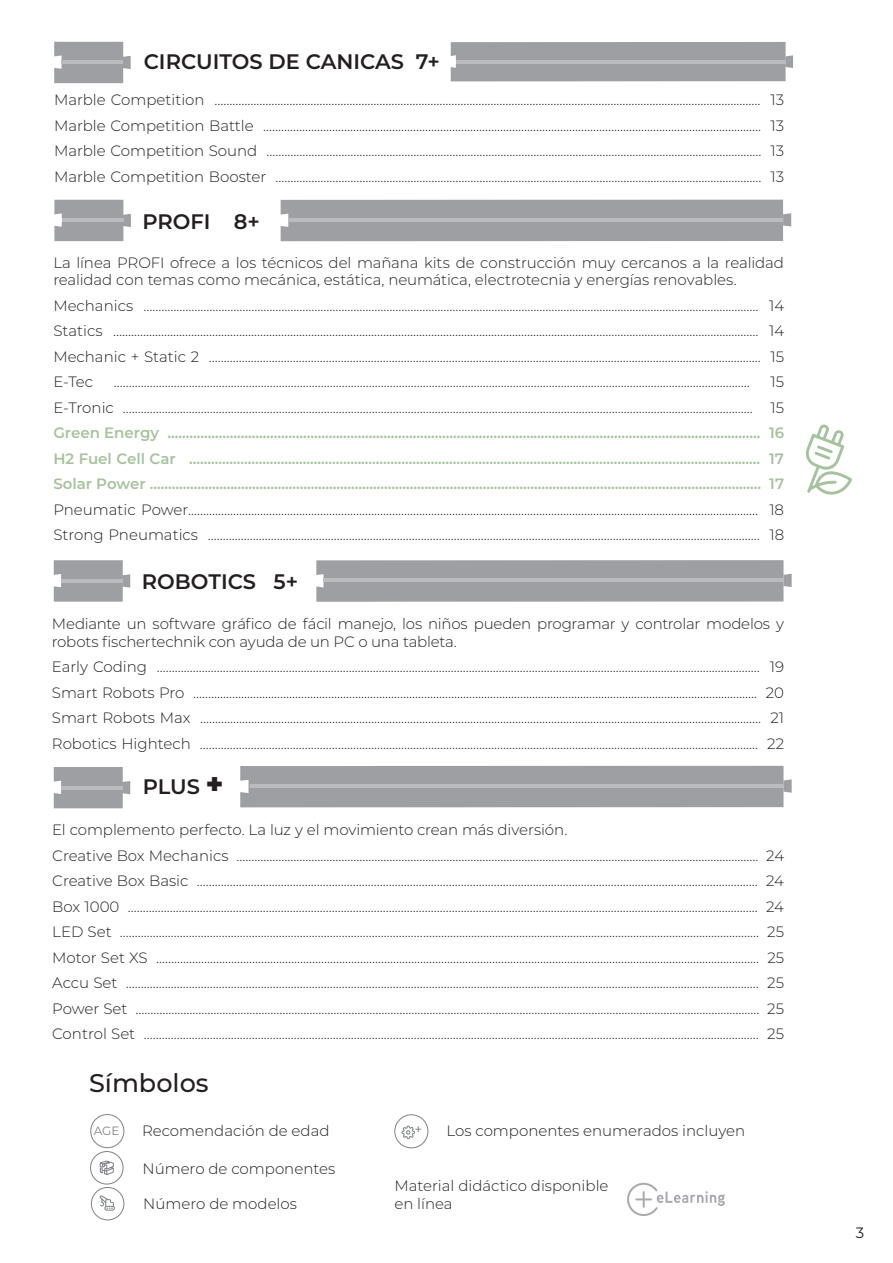
<style>
.page{position:relative;width:893px;height:1263px;background:#fff}
.page>*{position:absolute;margin:0;border:0;box-sizing:border-box;transform-origin:0 0}
.t1{font:500 25.5px "Montserrat";color:#231f20}
.t2{font:600 21px "Montserrat";color:#231f20}
.t3{font:300 15px/25.5px "Montserrat";color:#231f20}
.t4{font:600 15px/25.5px "Montserrat";color:#a7c29e;text-align:justify}
.t5{font:15px "Montserrat";color:#231f20}
.t6{font:100 13.8px "Montserrat";color:#7c7f81}
.t7{font:12px "Montserrat";color:#808285}
.s1{font-weight:900;font-size:28.5px}
</style>
<div class="page">
<svg style="left:805px;top:424px;width:47px;height:71px"></svg>
<div style="left:91px;top:1187px;width:33px;height:33px;border:1px solid #808285;border-radius:50%"></div>
<div style="left:90px;top:1151px;width:33px;height:33px;border:1px solid #808285;border-radius:50%"></div>
<div style="left:395px;top:1114px;width:33px;height:34px;border:1px solid #808285;border-radius:50%"></div>
<div style="left:104px;top:1206px;width:11px;height:4px;border:1px solid #7c7f81;border-radius:2px"></div>
<svg style="left:99px;top:1195px;width:15px;height:14px"></svg>
<svg style="left:99px;top:1160px;width:15px;height:15px"></svg>
<svg style="left:401px;top:1125px;width:14px;height:14px"></svg>
<svg style="left:54px;top:200px;width:77px;height:41px;background:#a8a9ac"></svg>
<hr style="left:62px;top:218px;width:61px;height:4px;background:#babbbe">
<svg style="left:54px;top:560px;width:76px;height:42px;background:#a8aaac"></svg>
<hr style="left:61px;top:579px;width:62px;height:4px;background:#babbbe">
<svg style="left:54px;top:767px;width:76px;height:41px;background:#a7a9ab"></svg>
<hr style="left:61px;top:786px;width:62px;height:3px;background:#babbbe">
<div style="left:91px;top:1114px;width:33px;height:34px;border:1px solid #808285;border-radius:50%"></div>
<svg style="left:627px;top:1183px;width:98px;height:33px"></svg>
<svg style="left:240px;top:766px;width:552px;height:41px;background:#a1a3a6"></svg>
<svg style="left:316px;top:560px;width:476px;height:42px;background:#a2a4a7"></svg>
<div style="left:281px;top:200px;width:510px;height:41px;background:#9d9fa2"></div>
<hr style="left:288px;top:219px;width:495px;height:3px;background:#babbbe">
<svg style="left:54px;top:42px;width:77px;height:41px;background:#a8aaac"></svg>
<hr style="left:62px;top:61px;width:61px;height:3px;background:#babbbe">
<svg style="left:450px;top:42px;width:343px;height:39px;background:#a2a3a6"></svg>
<h2 class="t2" style="left:144px;top:47px;width:298px">CIRCUITOS DE CANICAS 7+</h2>
<p class="t3" style="left:54px;top:87px;width:732px;text-align:justify">Marble Competition ...................................................................................................................................................................................... 13<br>Marble Competition Battle ...................................................................................................................................................................... 13<br>Marble Competition Sound ..................................................................................................................................................................... 13<br>Marble Competition Booster .................................................................................................................................................................. 13</p>
<h2 class="t2" style="left:142px;top:206px;width:119px">PROFI 8+</h2>
<p class="t3" style="left:53px;top:253px;width:732px;line-height:17.2px">La línea PROFI ofrece a los técnicos del mañana kits de construcción muy cercanos a la realidad realidad con temas como mecánica, estática, neumática, electrotecnia y energías renovables.</p>
<p class="t3" style="left:53px;top:292px;width:732px;text-align:justify">Mechanics ............................................................................................................................................................................................................. 14<br>Statics ....................................................................................................................................................................................................................... 14<br>Mechanic + Static 2 ........................................................................................................................................................................................ 15<br>E-Tec</p>
<p class="t3" style="left:114px;top:369px;width:638px">....................................................................................................................................................................................................................</p>
<p class="t3" style="left:53px;top:369px;width:732px;text-align:right">15<br>E-Tronic .................................................................................................................................................................................................................. 15</p>
<p class="t4" style="left:53px;top:419px;width:732px">Green Energy .................................................................................................................................................................. 16<br>H2 Fuel Cell Car ............................................................................................................................................................ 17<br>Solar Power ....................................................................................................................................................................... 17</p>
<p class="t3" style="left:53px;top:496px;width:732px">Pneumatic Power.............................................................................................................................................................................................. 18<br>Strong Pneumatics ........................................................................................................................................................................................ 18</p>
<h2 class="t2" style="left:142px;top:566px;width:158px">ROBOTICS 5+</h2>
<p class="t3" style="left:52px;top:614px;width:734px;line-height:18px">Mediante un software gráfico de fácil manejo, los niños pueden programar y controlar modelos y robots fischertechnik con ayuda de un PC o una tableta.</p>
<p class="t3" style="left:52px;top:654px;width:734px;text-align:justify">Early Coding ......................................................................................................................................................................................................... 19<br>Smart Robots Pro ............................................................................................................................................................................................ 20<br>Smart Robots Max ........................................................................................................................................................................................... 21<br>Robotics Hightech .......................................................................................................................................................................................... 22</p>
<h2 class="t2" style="left:143px;top:772px;width:82px">PLUS <span class="s1">+</span></h2>
<p class="t3" style="left:52px;top:817px;width:733px">El complemento perfecto. La luz y el movimiento crean más diversión.<br>Creative Box Mechanics .............................................................................................................................................................................. 24<br>Creative Box Basic ........................................................................................................................................................................................... 24<br>Box 1000 .................................................................................................................................................................................................................. 24<br>LED Set ..................................................................................................................................................................................................................... 25<br>Motor Set XS ......................................................................................................................................................................................................... 25<br>Accu Set ................................................................................................................................................................................................................... 25<br>Power Set ................................................................................................................................................................................................................ 25<br>Control Set ............................................................................................................................................................................................................. 25</p>
<h1 class="t1" style="left:89px;top:1065px;width:121px">Símbolos</h1>
<p class="t7" style="left:94px;top:1122px;width:27px">AGE</p>
<p class="t3" style="left:142px;top:1117px;width:189px">Recomendación de edad</p>
<p class="t3" style="left:142px;top:1155px;width:194px">Número de componentes</p>
<p class="t3" style="left:143px;top:1191px;width:155px">Número de modelos</p>
<p class="t6" style="left:415px;top:1120px;width:9px">+</p>
<p class="t3" style="left:446px;top:1117px;width:300px">Los componentes enumerados incluyen</p>
<p class="t3" style="left:394px;top:1176px;width:216px;line-height:18px">Material didáctico disponible en línea</p>
<p class="t5" style="left:856px;top:1222px;width:10px">3</p>
</div>
